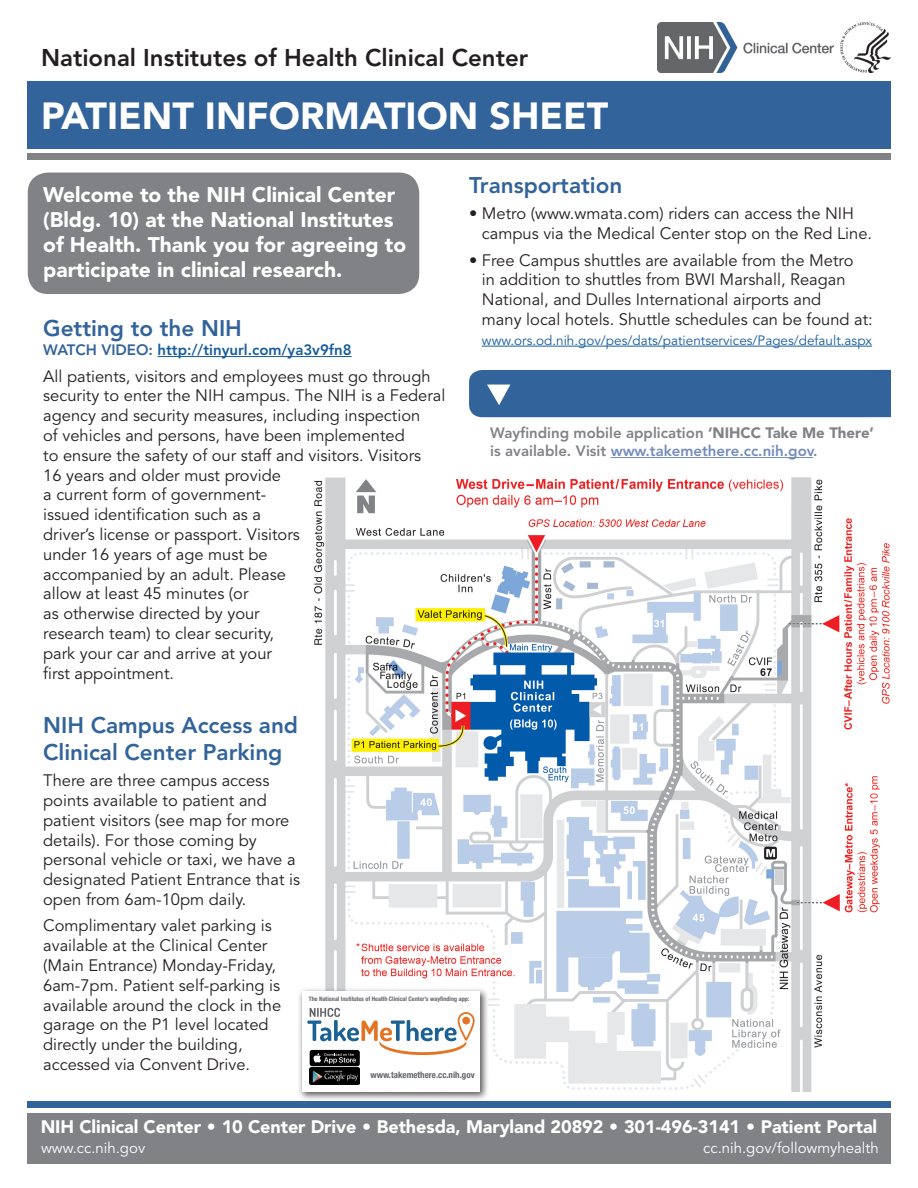
<style>
.page{position:relative;width:918px;height:1188px;background:#fff}
.page>*{position:absolute;margin:0;border:0;box-sizing:border-box;transform-origin:0 0}
.t1{font:900 37.5px "Avenir LT";color:#fff}
.t2{font:800 24px "Avenir LT";color:#231f20}
.t3{font:800 22.5px/27px "Avenir LT";color:#32639a}
.t4{font:900 21px/25.2px "Avenir LT";color:#fff}
.t5{font:900 18px "Avenir LT";letter-spacing:-.005em;color:#fff}
.t6{font:16.5px/19.8px "Avenir LT";color:#231f20}
.t7{font:800 15px/18px "Avenir LT";color:#808285}
.t8{font:15px "Avenir LT";color:#fff}
.t9{font:800 15px "Avenir LT";color:#175d9e}
.t10{font:13.5px "Avenir LT";color:#175d9e}
.t11{font:700 condensed 9px "Helvetica Neue";color:#63656a}
.t12{font:700 condensed 6.15px "Helvetica Neue";color:#63656a}
.s1{color:#32639a}
.s2{font-weight:900}
.s3{color:#738cbd}
</style>
<div class="page">
<div style="left:28px;top:173px;width:391px;height:121px;background:#808285;border-radius:20px"></div>
<img style="left:657px;top:22px;width:176px;height:51px">
<img style="left:841px;top:22px;width:50px;height:50px">
<div style="left:27px;top:81px;width:864px;height:68px;background:#32639a"></div>
<hr style="left:482px;top:346px;width:390px;height:1px;background:#175d9e">
<hr style="left:158px;top:356px;width:194px;height:1px;background:#175d9e">
<div style="left:27px;top:1113px;width:864px;height:50px;background:#808285"></div>
<div style="left:27px;top:1101px;width:864px;height:7px;background:#32639a"></div>
<div style="left:27px;top:153px;width:864px;height:7px;background:#808285"></div>
<img style="left:314px;top:477px;width:576px;height:614px">
<div style="left:469px;top:370px;width:422px;height:47px;background:#32639a"></div>
<hr style="left:611px;top:457px;width:202px;height:1px;background:#738cbd">
<div style="left:297px;top:987px;width:193px;height:114px;background:#231f20;opacity:.75"></div>
<div style="left:302px;top:991px;width:178px;height:100px;background:#fff"></div>
<div style="left:462px;top:1017px;width:8px;height:7px;background:#e37424;border-radius:50%"></div>
<div style="left:458px;top:1012px;width:17px;height:29px;border:2px solid #e37424;border-radius:8px"></div>
<svg style="left:307px;top:1008px;width:159px;height:58px"></svg>
<img style="left:310px;top:1068px;width:49px;height:16px">
<p class="t2" style="left:41px;top:43px;width:489px">National Institutes of Health Clinical Center</p>
<p class="t1" style="left:41px;top:93px;width:569px">PATIENT INFORMATION SHEET</p>
<p class="t3" style="left:469px;top:171px;width:155px">Transportation</p>
<p class="t6" style="left:482px;top:204px;width:392px;text-indent:-13px">• Metro (www.wmata.com) riders can access the NIH campus via the Medical Center stop on the Red Line.</p>
<p class="t6" style="left:482px;top:250px;width:392px;text-indent:-13px">• Free Campus shuttles are available from the Metro<br>in addition to shuttles from BWI Marshall, Reagan National, and Dulles International airports and<br>many local hotels. Shuttle schedules can be found at:</p>
<p class="t10" style="left:482px;top:332px;width:392px">www.ors.od.nih.gov/pes/dats/patientservices/Pages/default.aspx</p>
<p class="t4" style="left:43px;top:182px;width:365px">Welcome to the NIH Clinical Center (Bldg. 10) at the National Institutes of Health. Thank you for agreeing to participate in clinical research.</p>
<p class="t3" style="left:43px;top:314px;width:200px">Getting to the NIH</p>
<p class="t9" style="left:43px;top:341px;width:310px"><span class="s1">WATCH VIDEO:</span> http://tinyurl.com/ya3v9fn8</p>
<p class="t6" style="left:43px;top:366px;width:404px">All patients, visitors and employees must go through security to enter the NIH campus. The NIH is a Federal agency and security measures, including inspection<br>of vehicles and persons, have been implemented<br>to ensure the safety of our staff and visitors. Visitors<br>16 years and older must provide<br>a current form of government-<br>issued identification such as a<br>driver’s license or passport. Visitors<br>under 16 years of age must be<br>accompanied by an adult. Please<br>allow at least 45 minutes (or<br>as otherwise directed by your<br>research team) to clear security,<br>park your car and arrive at your<br>first appointment.</p>
<p class="t3" style="left:43px;top:711px;width:256px">NIH Campus Access and<br>Clinical Center Parking</p>
<p class="t6" style="left:43px;top:771px;width:258px">There are three campus access points available to patient and patient visitors (see map for more details). For those coming by personal vehicle or taxi, we have a designated Patient Entrance that is open from 6am-10pm daily.</p>
<p class="t6" style="left:43px;top:916px;width:240px">Complimentary valet parking is available at the Clinical Center (Main Entrance) Monday-Friday,<br>6am-7pm. Patient self-parking is available around the clock in the garage on the P1 level located directly under the building, accessed via Convent Drive.</p>
<p class="t7" style="left:490px;top:424px;width:385px">Wayfinding mobile application <span class="s2">‘NIHCC Take Me There’ </span>is available. Visit <span class="s3">www.takemethere.cc.nih.gov</span>.</p>
<p class="t12" style="left:309px;top:993px;width:162px">The National Institutes of Health Clinical Center’s wayfinding app:</p>
<p class="t11" style="left:370px;top:1067px;width:106px">www.takemethere.cc.nih.gov</p>
<p class="t5" style="left:41px;top:1116px;width:838px">NIH Clinical Center • 10 Center Drive • Bethesda, Maryland 20892 • 301-496-3141 • Patient Portal</p>
<p class="t8" style="left:41px;top:1139px;width:106px">www.cc.nih.gov</p>
<p class="t8" style="left:703px;top:1139px;width:177px">cc.nih.gov/followmyhealth</p>
</div>
